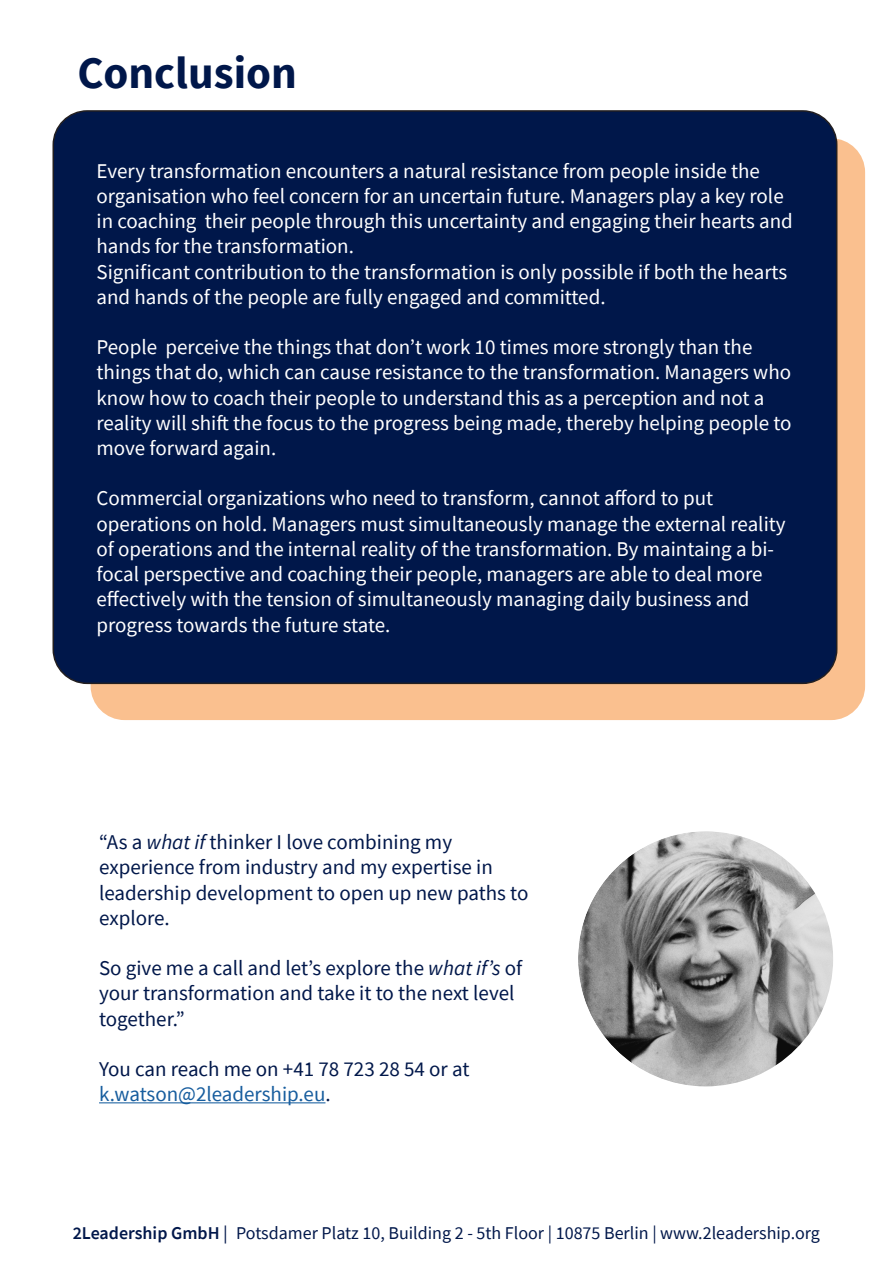
<style>
.page{position:relative;width:893px;height:1263px;background:#fff}
.page>*{position:absolute;margin:0;border:0;box-sizing:border-box;transform-origin:0 0}
.HEADING_DARK_BLUE{font:700 45px "Source Sans Pro";color:#00174a}
.Normal_Text_White{font:21px/25.2px "Source Sans Pro";color:#fff}
.Normal_Text_Dark_Blu{font:21px/25.2px "Source Sans Pro";color:#00174a}
.t1{font:18px "Source Sans Pro";color:#00174a}
.s1{font-style:italic}
.s2{color:#175d9e}
.s3{font-weight:600}
.s4{font-family:"Minion Pro"}
</style>
<div class="page">
<div style="left:91px;top:138px;width:774px;height:582px;background:#fac08f;border-radius:34px"></div>
<div style="left:53px;top:111px;width:784px;height:572px;background:#00174a;border-radius:34px"></div>
<hr style="left:99px;top:1102px;width:226px;height:1px;background:#175d9e">
<img style="left:578px;top:831px;width:255px;height:255px;border-radius:128px">
<p class="HEADING_DARK_BLUE" style="left:77px;top:42px;width:221px">Conclusion</p>
<p class="Normal_Text_White" style="left:97px;top:158px;width:698px">Every transformation encounters a natural resistance from people inside the organisation who feel concern for an uncertain future. Managers play a key role in coaching their people through this uncertainty and engaging their hearts and hands for the transformation.</p>
<p class="Normal_Text_White" style="left:97px;top:259px;width:692px">Significant contribution to the transformation is only possible if both the hearts and hands of the people are fully engaged and committed.</p>
<p class="Normal_Text_White" style="left:97px;top:335px;width:697px">People perceive the things that don’t work 10 times more strongly than the things that do, which can cause resistance to the transformation. Managers who know how to coach their people to understand this as a perception and not a reality will shift the focus to the progress being made, thereby helping people to move forward again.</p>
<p class="Normal_Text_White" style="left:97px;top:486px;width:691px">Commercial organizations who need to transform, cannot afford to put operations on hold. Managers must simultaneously manage the external reality of operations and the internal reality of the transformation. By maintaing a bi&shy;focal perspective and coaching their people, managers are able to deal more effectively with the tension of simultaneously managing daily business and progress towards the future state.</p>
<p class="Normal_Text_Dark_Blu" style="left:99px;top:829px;width:431px">“As a <span class="s1">what if</span> thinker I love combining my experience from industry and my expertise in leadership development to open up new paths to explore.</p>
<p class="Normal_Text_Dark_Blu" style="left:99px;top:955px;width:425px">So give me a call and let’s explore the <span class="s1">what if’s</span> of your transformation and take it to the next level together.”</p>
<p class="Normal_Text_Dark_Blu" style="left:99px;top:1056px;width:372px">You can reach me on +41 78 723 28 54 or at <span class="s2">k.watson@2leadership.eu</span>.</p>
<p class="t1" style="left:73px;top:1222px;width:749px"><span class="s3">2Leadership GmbH</span> <span class="s4">|</span> Potsdamer Platz 10, Building 2 - 5th Floor | 10875 Berlin | www.2leadership.org</p>
</div>
